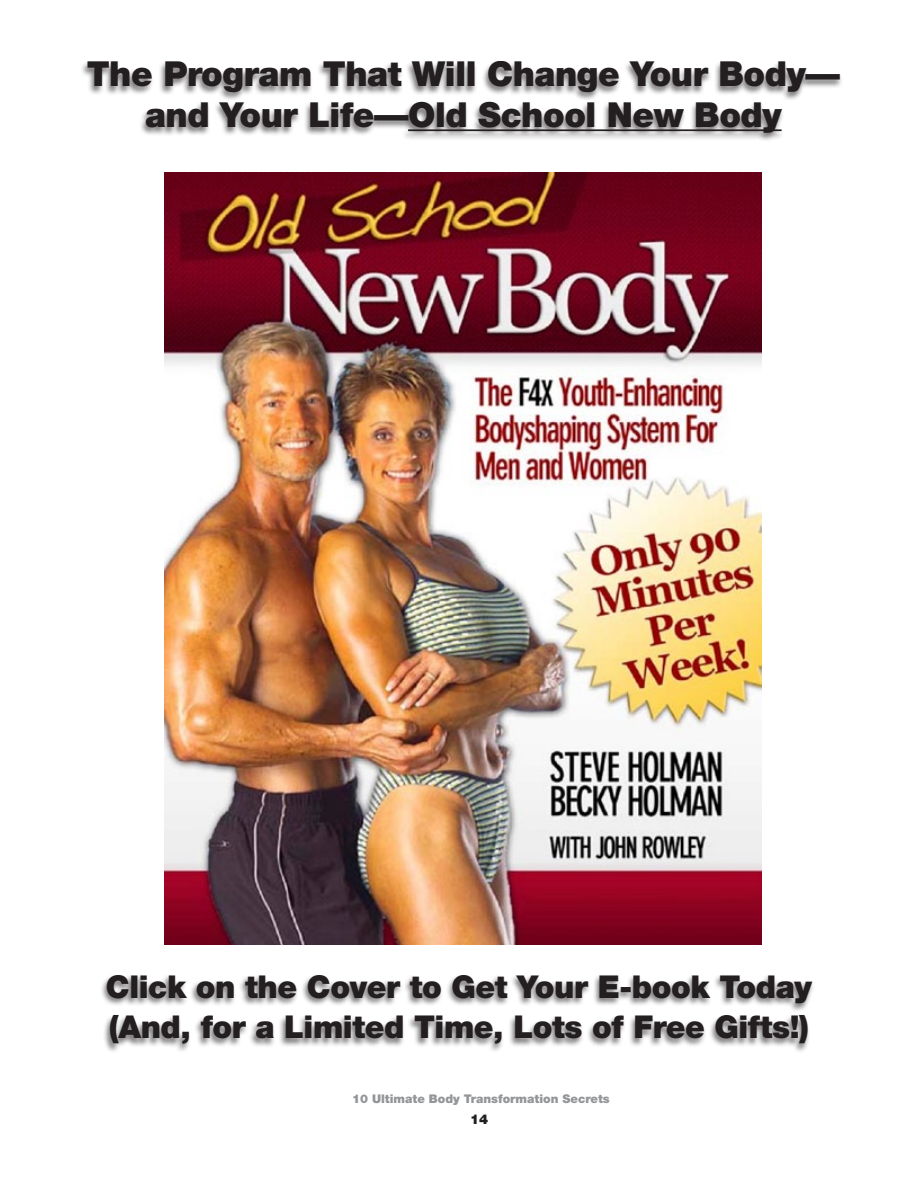
<style>
.page{position:relative;width:918px;height:1188px;background:#fff}
.page>*{position:absolute;margin:0;border:0;box-sizing:border-box;transform-origin:0 0}
.t1{font:900 34.5px/40.5px "Helvetica Neue";letter-spacing:-.015em;color:#231f20;text-align:center}
.t2{font:900 31.5px/40.5px "Helvetica Neue";letter-spacing:-.015em;color:#231f20}
.t3{font:900 13.5px "Helvetica Neue";color:#231f20}
.t4{font:900 12px "Helvetica Neue";color:#939598}
</style>
<div class="page">
<img style="left:165px;top:172px;width:597px;height:773px">
<div style="left:80px;top:62px;width:763px;height:80px;background:#231f20;opacity:.6"></div>
<hr style="left:408px;top:129px;width:374px;height:2px;background:#231f20">
<div style="left:100px;top:974px;width:716px;height:79px;background:#231f20;opacity:.6"></div>
<p class="t1" style="left:87px;top:54px;width:755px">The Program That Will Change Your Body— and Your Life—Old School New Body</p>
<p class="t2" style="left:106px;top:966px;width:708px">Click on the Cover to Get Your E-book Today (And, for a Limited Time, Lots of Free Gifts!)</p>
<p class="t4" style="left:352px;top:1091px;width:259px">10 Ultimate Body Transformation Secrets</p>
<p class="t3" style="left:470px;top:1111px;width:20px">14</p>
</div>
